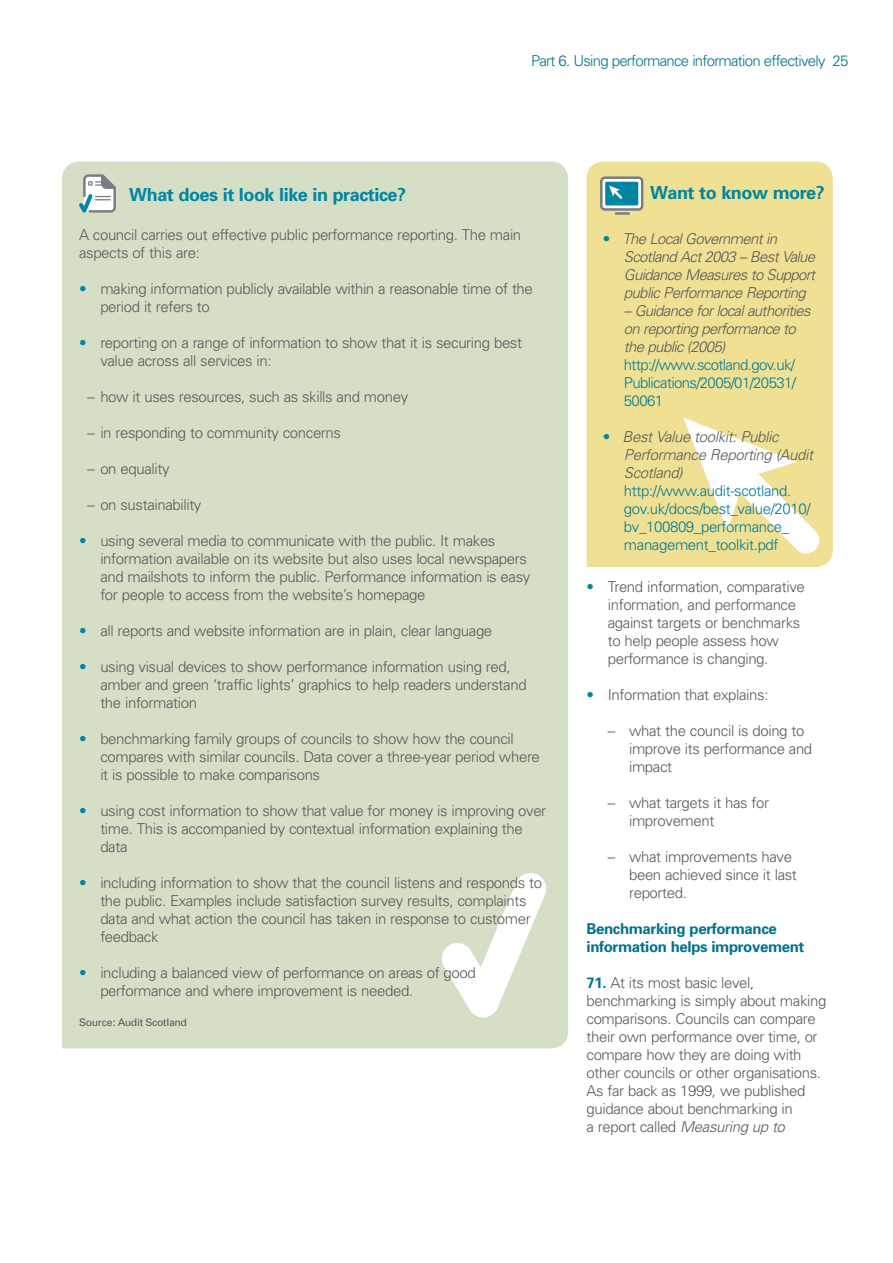
<style>
.page{position:relative;width:893px;height:1263px;background:#fff}
.page>*{position:absolute;margin:0;border:0;box-sizing:border-box;transform-origin:0 0}
.t1{font:700 18px "Univers";letter-spacing:-.025em;color:#0086a2}
.t2{font:300 15px/18px "Univers";letter-spacing:-.025em;color:#58595b}
.t3{font:italic 300 15px/18px "Univers";letter-spacing:-.045em;color:#58595b}
.t4{font:300 15px/18px "Univers";letter-spacing:-.025em;color:#007b98}
.t5{font:700 15px/18px "Univers";letter-spacing:-.025em;color:#00728f}
.t6{font:300 15px "Univers";letter-spacing:-.05em;color:#00728f}
.t7{font:10.5px "Univers";letter-spacing:-.03em;color:#58595b}
.s1{color:#0086a2}
.s2{font-style:normal;color:#0086a2}
.s3{font-style:normal;color:#007b98}
.s4{font-style:italic;color:#58595b}
.s5{font-weight:700;color:#00728f}
.s6{font-style:italic}
</style>
<div class="page">
<div style="left:62px;top:162px;width:506px;height:886px;background:#d4dfc6"></div>
<svg style="left:442px;top:873px;width:104px;height:144px"></svg>
<svg style="left:79px;top:174px;width:37px;height:39px"></svg>
<div style="left:586px;top:162px;width:247px;height:405px;background:#efe093"></div>
<svg style="left:683px;top:417px;width:136px;height:137px"></svg>
<svg style="left:600px;top:176px;width:43px;height:35px"></svg>
<hr style="left:615px;top:212px;width:15px;height:3px;background:#767d84">
<p class="t6" style="left:531px;top:52px;width:319px">Part 6. Using performance information effectively 25</p>
<p class="t1" style="left:129px;top:184px;width:278px">What does it look like in practice?</p>
<p class="t2" style="left:79px;top:225px;width:444px">A council carries out effective public performance reporting. The main aspects of this are:</p>
<p class="t2" style="left:100px;top:279px;width:434px;text-indent:-21px"><span class="s1">•</span> making information publicly available within a reasonable time of the period it refers to</p>
<p class="t2" style="left:100px;top:333px;width:423px;text-indent:-21px"><span class="s1">•</span> reporting on a range of information to show that it is securing best value across all services in:</p>
<p class="t2" style="left:88px;top:387px;width:322px">– how it uses resources, such as skills and money</p>
<p class="t2" style="left:88px;top:423px;width:255px">– in responding to community concerns</p>
<p class="t2" style="left:88px;top:459px;width:83px">– on equality</p>
<p class="t2" style="left:88px;top:495px;width:115px">– on sustainability</p>
<p class="t2" style="left:100px;top:531px;width:431px;text-indent:-21px"><span class="s1">•</span> using several media to communicate with the public. It makes information available on its website but also uses local newspapers and mailshots to inform the public. Performance information is easy for people to access from the website’s homepage</p>
<p class="t2" style="left:79px;top:621px;width:415px"><span class="s1">•</span> all reports and website information are in plain, clear language</p>
<p class="t2" style="left:100px;top:657px;width:428px;text-indent:-21px"><span class="s1">•</span> using visual devices to show performance information using red, amber and green ‘traffic lights’ graphics to help readers understand the information</p>
<p class="t2" style="left:100px;top:729px;width:441px;text-indent:-21px"><span class="s1">•</span> benchmarking family groups of councils to show how the council compares with similar councils. Data cover a three-year period where it is possible to make comparisons</p>
<p class="t2" style="left:100px;top:801px;width:447px;text-indent:-21px"><span class="s1">•</span> using cost information to show that value for money is improving over time. This is accompanied by contextual information explaining the data</p>
<p class="t2" style="left:100px;top:873px;width:443px;text-indent:-21px"><span class="s1">•</span> including information to show that the council listens and responds to the public. Examples include satisfaction survey results, complaints data and what action the council has taken in response to customer feedback</p>
<p class="t2" style="left:100px;top:963px;width:377px;text-indent:-21px"><span class="s1">•</span> including a balanced view of performance on areas of good performance and where improvement is needed.</p>
<p class="t7" style="left:79px;top:1016px;width:109px">Source: Audit Scotland</p>
<p class="t1" style="left:650px;top:182px;width:176px">Want to know more?</p>
<p class="t3" style="left:624px;top:230px;width:193px;text-indent:-21px"><span class="s2">•</span> The Local Government in<br>Scotland Act 2003 – Best Value<br>Guidance Measures to Support public Performance Reporting</p>
<p class="t3" style="left:624px;top:302px;width:188px">– Guidance for local authorities on reporting performance to the public (2005) <span class="s3">http://www.scotland.gov.uk/<br>Publications/2005/01/20531/<br>50061</span></p>
<p class="t4" style="left:624px;top:428px;width:191px;text-indent:-21px"><span class="s1">•</span> <span class="s4">Best Value toolkit: Public<br>Performance Reporting (Audit<br>Scotland) </span>http://www.audit-scotland. gov.uk/docs/best_value/2010/ bv_100809_performance_ management_toolkit.pdf</p>
<p class="t2" style="left:608px;top:578px;width:198px;text-indent:-21px"><span class="s1">•</span> Trend information, comparative information, and performance against targets or benchmarks to help people assess how performance is changing.</p>
<p class="t2" style="left:587px;top:686px;width:183px"><span class="s1">•</span> Information that explains:</p>
<p class="t2" style="left:629px;top:722px;width:185px;text-indent:-21px">– what the council is doing to improve its performance and impact</p>
<p class="t2" style="left:629px;top:794px;width:142px;text-indent:-21px">– what targets it has for improvement</p>
<p class="t2" style="left:629px;top:848px;width:169px;text-indent:-21px">– what improvements have been achieved since it last reported.</p>
<p class="t5" style="left:586px;top:920px;width:219px">Benchmarking performance information helps improvement</p>
<p class="t2" style="left:586px;top:974px;width:241px"><span class="s5">71.</span> At its most basic level, benchmarking is simply about making comparisons. Councils can compare their own performance over time, or compare how they are doing with other councils or other organisations.<br>As far back as 1999, we published guidance about benchmarking in<br>a report called <span class="s6">Measuring up to</span></p>
</div>
